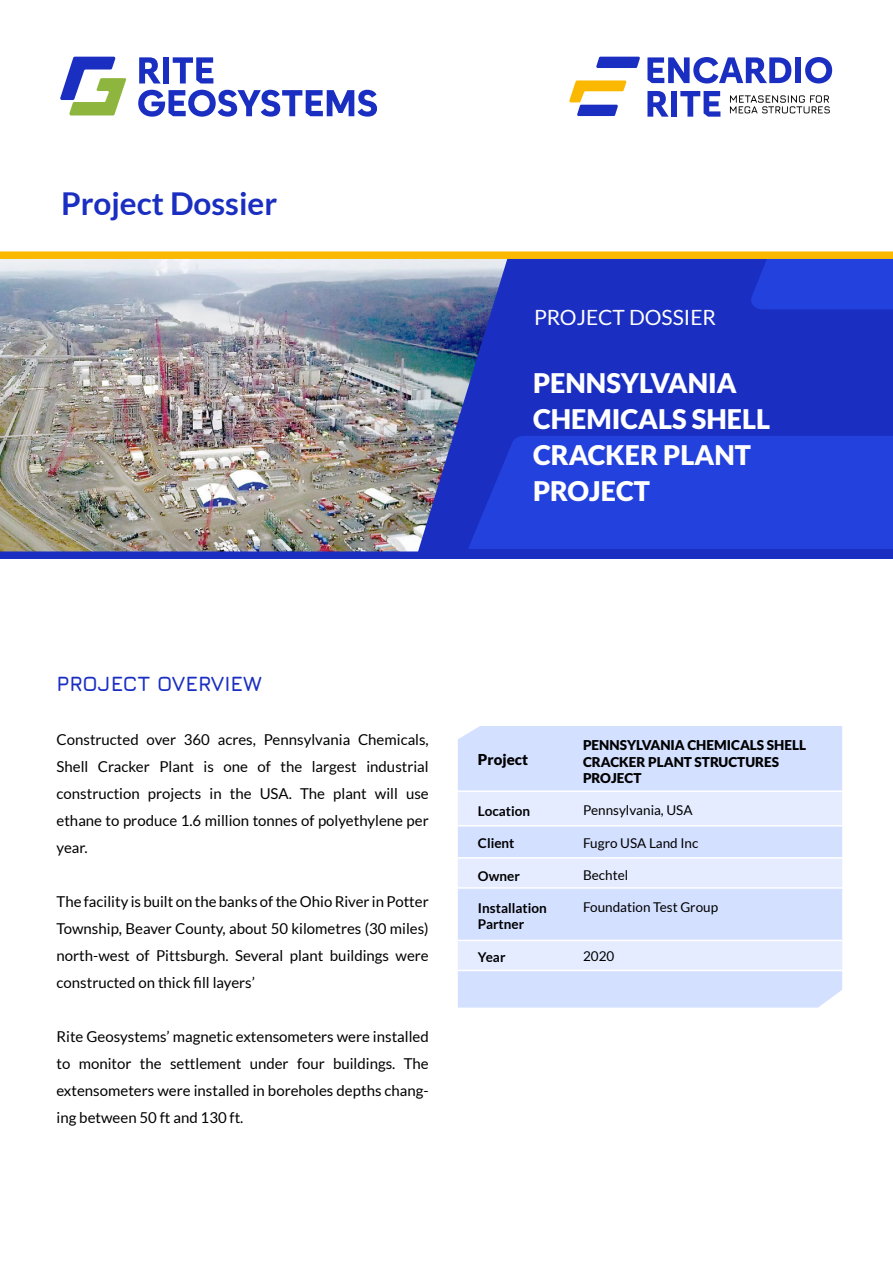
<style>
.page{position:relative;width:893px;height:1263px;background:#fff}
.page>*{position:absolute;margin:0;border:0;box-sizing:border-box;transform-origin:0 0}
.t1{font:700 31.5px "Lato";color:#1a2fc1}
.t2{font:900 27px/36px "Lato";color:#fff}
.t3{font:700 21px "Jura";color:#1a2fc1}
.t4{font:21px "Lato";color:#fff}
.t5{font:15px/27px "Lato";color:#000;text-align:justify}
.t6{font:900 15px "Lato";color:#000}
.t7{font:13.5px "Lato";color:#000}
.t8{font:900 13.5px/16.2px "Lato";color:#000}
.t9{font:700 13.5px/16.2px "Lato";color:#000}
</style>
<div class="page">
<svg style="left:60px;top:57px;width:66px;height:58px"></svg>
<svg style="left:139px;top:57px;width:22px;height:26px"></svg>
<div style="left:163px;top:57px;width:6px;height:26px;background:#1a2fc1"></div>
<svg style="left:173px;top:57px;width:40px;height:26px"></svg>
<svg style="left:138px;top:90px;width:239px;height:27px"></svg>
<img style="left:0;top:259px;width:417px;height:292px">
<svg style="left:417px;top:259px;width:476px;height:292px;background:#293ebb"></svg>
<div style="left:749px;top:259px;width:144px;height:50px;background:#2241dd"></div>
<div style="left:468px;top:436px;width:425px;height:113px;background:#2241dd"></div>
<div style="left:0;top:551px;width:893px;height:8px;background:#1a2fc1"></div>
<div style="left:0;top:251px;width:893px;height:8px;background:#fab900"></div>
<div style="left:458px;top:726px;width:384px;height:281px;background:#d4e0ff"></div>
<div style="left:455px;top:791px;width:387px;height:35px;background:#e5ecff"></div>
<hr style="left:455px;top:790px;width:387px;height:2px;background:#fff">
<hr style="left:455px;top:825px;width:387px;height:1px;background:#fff">
<hr style="left:455px;top:857px;width:387px;height:2px;background:#fff">
<hr style="left:455px;top:887px;width:387px;height:2px;background:#fff">
<div style="left:455px;top:858px;width:387px;height:30px;background:#e5ecff"></div>
<hr style="left:455px;top:970px;width:387px;height:1px;background:#fff">
<div style="left:455px;top:940px;width:387px;height:30px;background:#e5ecff"></div>
<svg style="left:596px;top:57px;width:44px;height:11px"></svg>
<svg style="left:569px;top:80px;width:58px;height:36px"></svg>
<div style="left:795px;top:57px;width:6px;height:26px;background:#1a2fc1"></div>
<svg style="left:805px;top:57px;width:27px;height:26px"></svg>
<svg style="left:647px;top:91px;width:22px;height:26px"></svg>
<div style="left:671px;top:91px;width:6px;height:26px;background:#1a2fc1"></div>
<svg style="left:680px;top:91px;width:40px;height:26px"></svg>
<svg style="left:647px;top:57px;width:144px;height:26px"></svg>
<svg style="left:730px;top:95px;width:100px;height:19px"></svg>
<h1 class="t1" style="left:61px;top:186px;width:218px">Project Dossier</h1>
<h3 class="t4" style="left:534px;top:306px;width:183px">PROJECT DOSSIER</h3>
<h2 class="t2" style="left:533px;top:365px;width:239px">PENNSYLVANIA<br>CHEMICALS SHELL<br>CRACKER PLANT<br>PROJECT</h2>
<h3 class="t3" style="left:57px;top:669px;width:207px">PROJECT OVERVIEW</h3>
<p class="t5" style="left:57px;top:726px;width:374px">Constructed over 360 acres, Pennsylvania Chemicals, Shell Cracker Plant is one of the largest industrial construction projects in the USA. The plant will use ethane to produce 1.6 million tonnes of polyethylene per year.</p>
<p class="t5" style="left:57px;top:888px;width:374px">The facility is built on the banks of the Ohio River in Potter Township, Beaver County, about 50 kilometres (30 miles) north-west of Pittsburgh. Several plant buildings were constructed on thick fill layers’</p>
<p class="t5" style="left:57px;top:1023px;width:374px">Rite Geosystems’ magnetic extensometers were installed to monitor the settlement under four buildings. The extensometers were installed in boreholes depths chang&shy;ing between 50 ft and 130 ft.</p>
<p class="t6" style="left:478px;top:751px;width:52px">Project</p>
<p class="t9" style="left:478px;top:802px;width:54px">Location</p>
<p class="t9" style="left:478px;top:835px;width:38px">Client</p>
<p class="t9" style="left:478px;top:867px;width:43px">Owner</p>
<p class="t9" style="left:478px;top:900px;width:70px">Installation<br>Partner</p>
<p class="t9" style="left:478px;top:948px;width:29px">Year</p>
<p class="t8" style="left:583px;top:737px;width:225px">PENNSYLVANIA CHEMICALS SHELL<br>CRACKER PLANT STRUCTURES<br>PROJECT</p>
<p class="t7" style="left:583px;top:803px;width:111px">Pennsylvania, USA</p>
<p class="t7" style="left:583px;top:835px;width:117px">Fugro USA Land Inc</p>
<p class="t7" style="left:583px;top:867px;width:47px">Bechtel</p>
<p class="t7" style="left:583px;top:900px;width:137px">Foundation Test Group</p>
<p class="t7" style="left:583px;top:948px;width:33px">2020</p>
</div>
